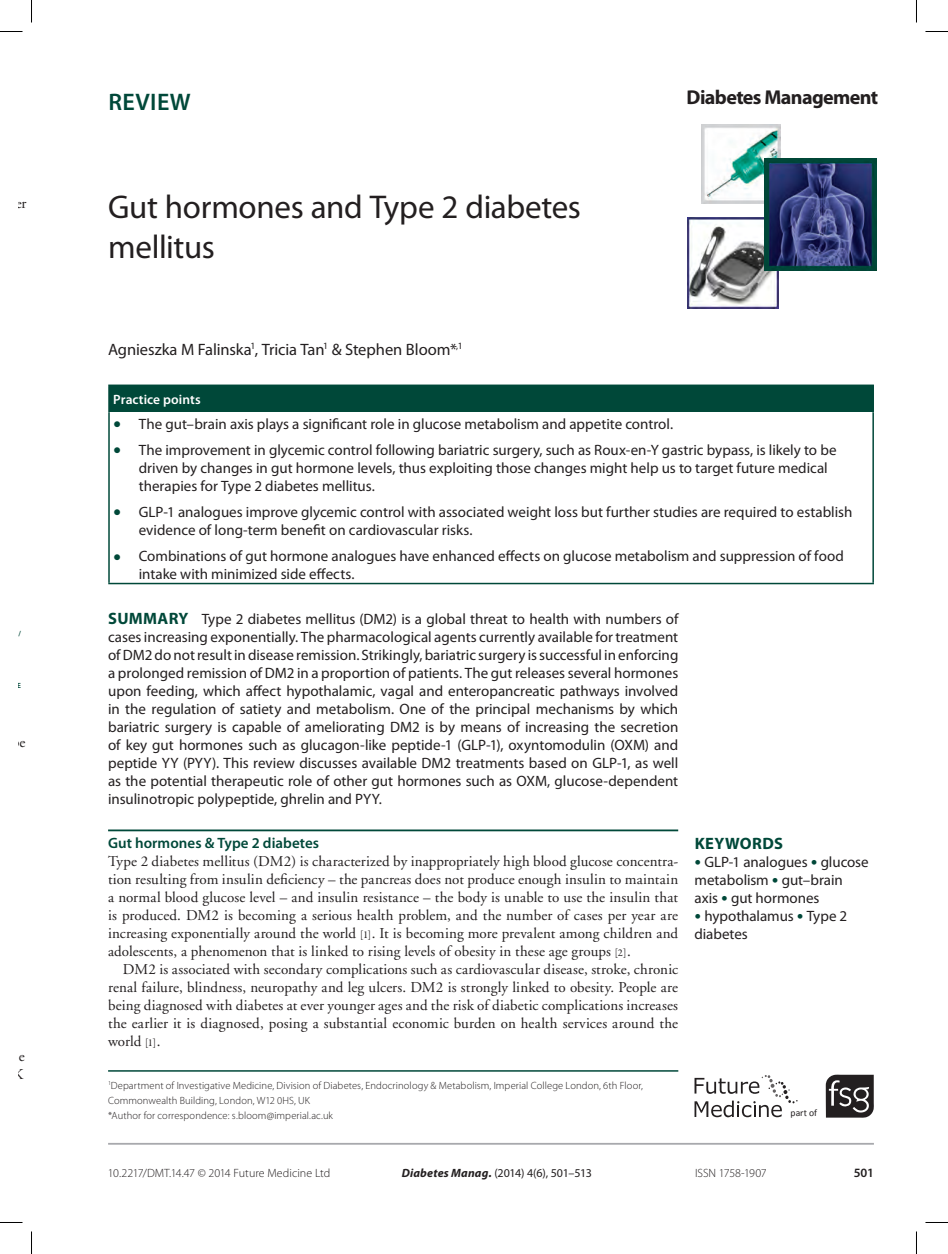
<style>
.page{position:relative;width:948px;height:1254px;background:#fff}
.page>*{position:absolute;margin:0;border:0;box-sizing:border-box;transform-origin:0 0}
.t1{font:33px/39.6px "Myriad Pro";letter-spacing:-.01em;color:#231f20}
.t2{font:600 24px "Myriad Pro";letter-spacing:.02em;color:#004839}
.t3{font:700 20.1px "Myriad Pro";letter-spacing:-.03em;color:#231f20}
.t4{font:16.5px "Myriad Pro";letter-spacing:-.005em;color:#231f20}
.t5{font:700 16.5px "Myriad Pro";letter-spacing:.025em;color:#004839}
.t6{font:15px/18px "Myriad Pro";color:#231f20}
.t7{font:15px/18px "Adobe Garamond";letter-spacing:.005em;color:#231f20;text-align:justify}
.t8{font:600 15px "Myriad Pro";color:#004839}
.t9{font:600 13.5px "Myriad Pro";letter-spacing:.005em;color:#fff}
.t10{font:600 12.75px "Myriad Pro";color:#231f20}
.t11{font:300 12px "Myriad Pro";letter-spacing:-.005em;color:#231f20}
.t12{font:12px "Myriad Pro";letter-spacing:-.035em;color:#231f20}
.t13{font:300 10.5px/15px "Myriad Pro";letter-spacing:.01em;color:#231f20}
.t14{font:9.75px "Calibri";color:#231f20}
.s1{font-family:"Arial";font-size:13.5px;color:#004839}
.s2{font-weight:700;font-size:16.5px;color:#004839}
.s3{font-family:"Garamond Premr Pro";font-size:10.5px}
.s4{font-family:"Frutiger";font-weight:300;font-stretch:condensed;font-size:13.5px;color:#004839}
.s5{font-weight:700;font-style:italic}
</style>
<div class="page">
<hr style="left:108px;top:1142px;width:765px;height:2px;background:#a8a9ad">
<svg style="left:825px;top:1074px;width:48px;height:43px;background:#4f4c4d"></svg>
<svg style="left:694px;top:1075px;width:103px;height:42px"></svg>
<img style="left:701px;top:124px;width:79px;height:79px">
<img style="left:687px;top:218px;width:91px;height:90px">
<img style="left:764px;top:158px;width:112px;height:112px">
<hr style="left:108px;top:1070px;width:570px;height:1px;background:#004839">
<hr style="left:108px;top:829px;width:570px;height:2px;background:#004839">
<div style="left:109px;top:385px;width:764px;height:27px;background:#004839"></div>
<hr style="left:108px;top:384px;width:765px;height:2px;background:#004839">
<hr style="left:108px;top:386px;width:2px;height:26px;background:#004839">
<hr style="left:108px;top:412px;width:2px;height:171px;background:#004839">
<hr style="left:872px;top:412px;width:1px;height:171px;background:#004839">
<hr style="left:108px;top:583px;width:765px;height:1px;background:#004839">
<svg style="left:0;top:31px;width:22px;height:1px"></svg>
<svg style="left:925px;top:31px;width:22px;height:1px"></svg>
<svg style="left:0;top:1222px;width:22px;height:1px"></svg>
<svg style="left:925px;top:1222px;width:22px;height:1px"></svg>
<svg style="left:31px;top:0;width:1px;height:23px"></svg>
<svg style="left:31px;top:1231px;width:1px;height:23px"></svg>
<svg style="left:916px;top:0;width:1px;height:23px"></svg>
<svg style="left:916px;top:1231px;width:1px;height:23px"></svg>
<p class="t7" style="left:-3px;top:195px;width:31px">mber</p>
<p class="t7" style="left:-4px;top:733px;width:31px">Type</p>
<p class="t7" style="left:2px;top:1066px;width:23px">UK</p>
<h2 class="t2" style="left:108px;top:86px;width:84px">Review</h2>
<h1 class="t1" style="left:108px;top:186px;width:474px">Gut hormones and Type 2 diabetes mellitus</h1>
<p class="t4" style="left:108px;top:339px;width:356px">Agnieszka M Falinska<sup>1</sup>, Tricia Tan<sup>1</sup> &amp; Stephen Bloom*<sup>,1</sup></p>
<h3 class="t3" style="left:686px;top:84px;width:193px">Diabetes Management</h3>
<p class="t9" style="left:113px;top:391px;width:89px">Practice points</p>
<p class="t6" style="left:113px;top:414px;width:561px"><span class="s1">●</span> The gut–brain axis plays a significant role in glucose metabolism and appetite control.</p>
<p class="t6" style="left:139px;top:440px;width:699px;text-indent:-26px"><span class="s1">●</span> The improvement in glycemic control following bariatric surgery, such as Roux-en-Y gastric bypass, is likely to be driven by changes in gut hormone levels, thus exploiting those changes might help us to target future medical therapies for Type 2 diabetes mellitus.</p>
<p class="t6" style="left:139px;top:503px;width:715px;text-indent:-26px"><span class="s1">●</span> GLP-1 analogues improve glycemic control with associated weight loss but further studies are required to establish evidence of long-term benefit on cardiovascular risks.</p>
<p class="t6" style="left:139px;top:547px;width:706px;text-indent:-26px"><span class="s1">●</span> Combinations of gut hormone analogues have enhanced effects on glucose metabolism and suppression of food intake with minimized side effects.</p>
<p class="t6" style="left:108px;top:609px;width:572px;text-align:justify"><span class="s2">Summary</span> Type 2 diabetes mellitus (DM2) is a global threat to health with numbers of cases increasing exponentially. The pharmacological agents currently available for treatment of DM2 do not result in disease remission. Strikingly, bariatric surgery is successful in enforcing a prolonged remission of DM2 in a proportion of patients. The gut releases several hormones upon feeding, which affect hypothalamic, vagal and enteropancreatic pathways involved in the regulation of satiety and metabolism. One of the principal mechanisms by which bariatric surgery is capable of ameliorating DM2 is by means of increasing the secretion of key gut hormones such as glucagon-like peptide-1 (GLP-1), oxyntomodulin (OXM) and peptide YY (PYY). This review discusses available DM2 treatments based on GLP-1, as well as the potential therapeutic role of other gut hormones such as OXM, glucose-dependent insulinotropic polypeptide, ghrelin and PYY.</p>
<p class="t8" style="left:108px;top:833px;width:212px">Gut hormones &amp; Type 2 diabetes</p>
<p class="t7" style="left:108px;top:853px;width:571px">Type 2 diabetes mellitus (DM2) is characterized by inappropriately high blood glucose concentra&shy;tion resulting from insulin deficiency – the pancreas does not produce enough insulin to maintain a normal blood glucose level – and insulin resistance – the body is unable to use the insulin that is produced. DM2 is becoming a serious health problem, and the number of cases per year are increasing exponentially around the world <span class="s3">[1]</span>. It is becoming more prevalent among children and adolescents, a phenomenon that is linked to rising levels of obesity in these age groups <span class="s3">[2]</span>.</p>
<p class="t7" style="left:108px;top:961px;width:571px;text-indent:15px">DM2 is associated with secondary complications such as cardiovascular disease, stroke, chronic renal failure, blindness, neuropathy and leg ulcers. DM2 is strongly linked to obesity. People are being diagnosed with diabetes at ever younger ages and the risk of diabetic complications increases the earlier it is diagnosed, posing a substantial economic burden on health services around the world <span class="s3">[1]</span>.</p>
<p class="t13" style="left:108px;top:1077px;width:536px"><sup>1</sup>Department of Investigative Medicine, Division of Diabetes, Endocrinology &amp; Metabolism, Imperial College London, 6th Floor,<br>Commonwealth Building, London, W12 0HS, UK<br>*Author for correspondence: s.bloom@imperial.ac.uk</p>
<p class="t5" style="left:694px;top:832px;width:84px">Keywords</p>
<p class="t6" style="left:694px;top:852px;width:176px"><span class="s4">•</span> GLP-1 analogues <span class="s4">•</span> glucose metabolism <span class="s4">•</span> gut–brain axis <span class="s4">•</span> gut hormones</p>
<p class="t6" style="left:694px;top:906px;width:154px"><span class="s4">•</span> hypothalamus <span class="s4">•</span> Type 2 diabetes</p>
<p class="t14" style="left:790px;top:1106px;width:28px">part of</p>
<p class="t11" style="left:108px;top:1166px;width:224px">10.2217/DMT.14.47 © 2014 Future Medicine Ltd</p>
<p class="t12" style="left:401px;top:1165px;width:192px"><span class="s5">Diabetes Manag.</span> (2014) 4(6), 501–513</p>
<p class="t11" style="left:695px;top:1166px;width:73px">ISSN 1758-1907</p>
<p class="t10" style="left:853px;top:1164px;width:22px">501</p>
</div>
